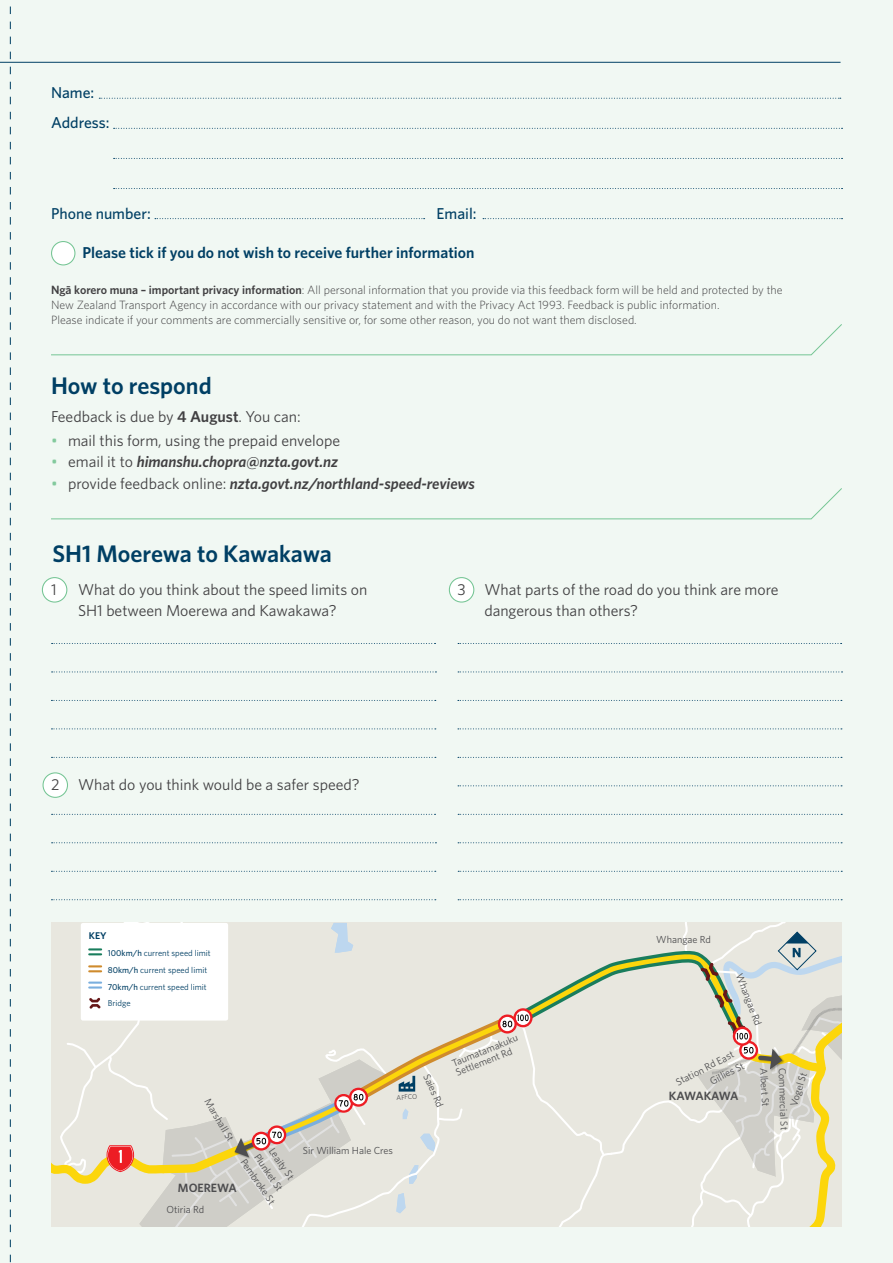
<style>
.page{position:relative;width:893px;height:1263px;background:#f1f8f3}
.page>*{position:absolute;margin:0;border:0;box-sizing:border-box;transform-origin:0 0}
.t1{font:600 24px "Whitney";color:#003f64}
.t2{font:15.75px/21px "Whitney";color:#414042}
.t3{font:italic 600 15.75px "Whitney";color:#414042}
.t4{font:600 15.75px "Whitney";color:#003f64}
.t5{font:500 15.75px/30.3px "Whitney";color:#003f64}
.t6{font:300 12px/15px "Whitney";color:#414042}
.t7{font:600 12px "Whitney";letter-spacing:-.065em;color:#4d4d4f}
.t8{font:600 12px "Whitney";color:#4d4d4f}
.t9{font:10.2px/10.2px "Whitney";color:#4d4d4f}
.t10{font:600 9.75px "Whitney";color:#003f64}
.t11{font:8.55px/17px "Whitney";color:#003f64}
.t12{font:6.9px "Whitney";color:#4d4d4f}
.s1{font-weight:600}
.s2{color:#83ca9d}
.s3{font-weight:400;font-style:normal;color:#83ca9d}
.s4{font-weight:400;font-style:normal}
.s5{font-weight:500}
</style>
<div class="page">
<hr style="left:0;top:62px;width:840px;height:1px;background:#003f64">
<svg style="left:51px;top:923px;width:791px;height:304px"></svg>
<svg style="left:458px;top:671px;width:384px;height:1px"></svg>
<svg style="left:114px;top:128px;width:728px;height:1px"></svg>
<svg style="left:114px;top:158px;width:728px;height:1px"></svg>
<svg style="left:114px;top:188px;width:728px;height:1px"></svg>
<svg style="left:155px;top:218px;width:270px;height:1px"></svg>
<svg style="left:483px;top:218px;width:359px;height:1px"></svg>
<svg style="left:458px;top:700px;width:384px;height:1px"></svg>
<svg style="left:458px;top:643px;width:384px;height:1px"></svg>
<svg style="left:99px;top:98px;width:742px;height:1px"></svg>
<svg style="left:458px;top:728px;width:384px;height:1px"></svg>
<svg style="left:458px;top:757px;width:384px;height:1px"></svg>
<svg style="left:458px;top:785px;width:384px;height:1px"></svg>
<svg style="left:458px;top:842px;width:384px;height:1px"></svg>
<svg style="left:458px;top:899px;width:384px;height:1px"></svg>
<svg style="left:458px;top:814px;width:384px;height:1px"></svg>
<svg style="left:458px;top:871px;width:384px;height:1px"></svg>
<svg style="left:52px;top:671px;width:384px;height:1px"></svg>
<svg style="left:51px;top:700px;width:385px;height:1px"></svg>
<svg style="left:52px;top:643px;width:384px;height:1px"></svg>
<svg style="left:51px;top:728px;width:385px;height:1px"></svg>
<svg style="left:52px;top:757px;width:384px;height:1px"></svg>
<div style="left:52px;top:242px;width:23px;height:23px;background:#fff;border-radius:50%"></div>
<div style="left:51px;top:241px;width:24px;height:24px;border:1px solid #75c594;border-radius:50%"></div>
<svg style="left:10px;top:6px;width:1px;height:1257px"></svg>
<div style="left:42px;top:578px;width:25px;height:24px;background:#fff;border-radius:50%"></div>
<div style="left:42px;top:577px;width:25px;height:26px;border:1px solid #75c594;border-radius:50%"></div>
<div style="left:43px;top:773px;width:25px;height:24px;background:#fff;border-radius:50%"></div>
<div style="left:43px;top:772px;width:25px;height:26px;border:1px solid #75c594;border-radius:50%"></div>
<div style="left:449px;top:578px;width:25px;height:24px;background:#fff;border-radius:50%"></div>
<div style="left:449px;top:577px;width:25px;height:26px;border:1px solid #75c594;border-radius:50%"></div>
<svg style="left:52px;top:842px;width:384px;height:1px"></svg>
<svg style="left:51px;top:871px;width:385px;height:1px"></svg>
<svg style="left:52px;top:814px;width:384px;height:1px"></svg>
<svg style="left:51px;top:899px;width:385px;height:1px"></svg>
<svg style="left:51px;top:488px;width:791px;height:32px"></svg>
<svg style="left:51px;top:324px;width:791px;height:32px"></svg>
<h2 class="t5" style="left:51px;top:77px;width:60px">Name:<br>Address:</h2>
<h2 class="t5" style="left:51px;top:198px;width:101px">Phone number:</h2>
<h2 class="t5" style="left:437px;top:198px;width:42px">Email:</h2>
<h2 class="t4" style="left:83px;top:242px;width:393px">Please tick if you do not wish to receive further information</h2>
<p class="t6" style="left:51px;top:282px;width:733px"><span class="s1">Ngā korero muna – important privacy information</span>: All personal information that you provide via this feedback form will be held and protected by the<br>New Zealand Transport Agency in accordance with our privacy statement and with the Privacy Act 1993. Feedback is public information.<br>Please indicate if your comments are commercially sensitive or, for some other reason, you do not want them disclosed.</p>
<h1 class="t1" style="left:51px;top:370px;width:162px">How to respond</h1>
<h2 class="t2" style="left:51px;top:406px;width:251px">Feedback is due by <span class="s1">4 August</span>. You can:</h2>
<h2 class="t2" style="left:51px;top:429px;width:291px"><span class="s2">•</span> mail this form, using the prepaid envelope</h2>
<h2 class="t3" style="left:51px;top:451px;width:289px"><span class="s3">•</span> <span class="s4">email it to</span> himanshu.chopra@nzta.govt.nz</h2>
<h2 class="t3" style="left:51px;top:473px;width:425px"><span class="s3">•</span> <span class="s4">provide feedback online:</span> nzta.govt.nz/northland-speed-reviews</h2>
<h1 class="t1" style="left:52px;top:538px;width:281px">SH1 Moerewa to Kawakawa</h1>
<h2 class="t2" style="left:51px;top:579px;width:7px">1</h2>
<h2 class="t2" style="left:78px;top:579px;width:291px">What do you think about the speed limits on<br>SH1 between Moerewa and Kawakawa?</h2>
<h2 class="t2" style="left:484px;top:579px;width:296px;text-indent:-27px">3 What parts of the road do you think are more dangerous than others?</h2>
<h2 class="t2" style="left:51px;top:774px;width:310px">2 What do you think would be a safer speed?</h2>
<p class="t10" style="left:89px;top:929px;width:19px">KEY</p>
<p class="t11" style="left:108px;top:944px;width:104px"><span class="s5">100km/h</span> current speed limit<br><span class="s5">80km/h</span> current speed limit<br><span class="s5">70km/h</span> current speed limit<br>Bridge</p>
<p class="t9" style="left:211px;top:1096px;width:50px;rotate:59deg">Marshall St</p>
<p class="t9" style="left:450px;top:1058px;width:72px;rotate:-22deg">Taumatamakuku<br>Settlement Rd</p>
<p class="t9" style="left:432px;top:1072px;width:37px;rotate:67deg">Saies Rd</p>
<p class="t12" style="left:396px;top:1092px;width:22px;rotate:-1deg">AFFCO</p>
<p class="t9" style="left:656px;top:934px;width:56px">Whangae Rd</p>
<p class="t9" style="left:744px;top:972px;width:56px;rotate:69deg">Whangae Rd</p>
<p class="t9" style="left:700px;top:1062px;width:39px;line-height:14.7px;text-indent:-31px;rotate:-27deg">Station Rd East<br>Gillies St</p>
<p class="t7" style="left:669px;top:1088px;width:71px">KAWAKAWA</p>
<p class="t9" style="left:769px;top:1068px;width:39px;rotate:87deg">Albert St</p>
<p class="t9" style="left:788px;top:1067px;width:64px;rotate:88deg">Commercial St</p>
<p class="t9" style="left:788px;top:1104px;width:36px;rotate:-73deg">Vogel St</p>
<p class="t9" style="left:276px;top:1146px;width:38px;rotate:56deg">Leaity St</p>
<p class="t9" style="left:303px;top:1145px;width:92px">Sir William Hale Cres</p>
<p class="t9" style="left:261px;top:1152px;width:44px;rotate:56deg">Plunket St</p>
<p class="t9" style="left:248px;top:1156px;width:55px;rotate:56deg">Pembroke St</p>
<p class="t8" style="left:178px;top:1180px;width:60px">MOEREWA</p>
<p class="t9" style="left:167px;top:1204px;width:39px">Otiria Rd</p>
</div>
